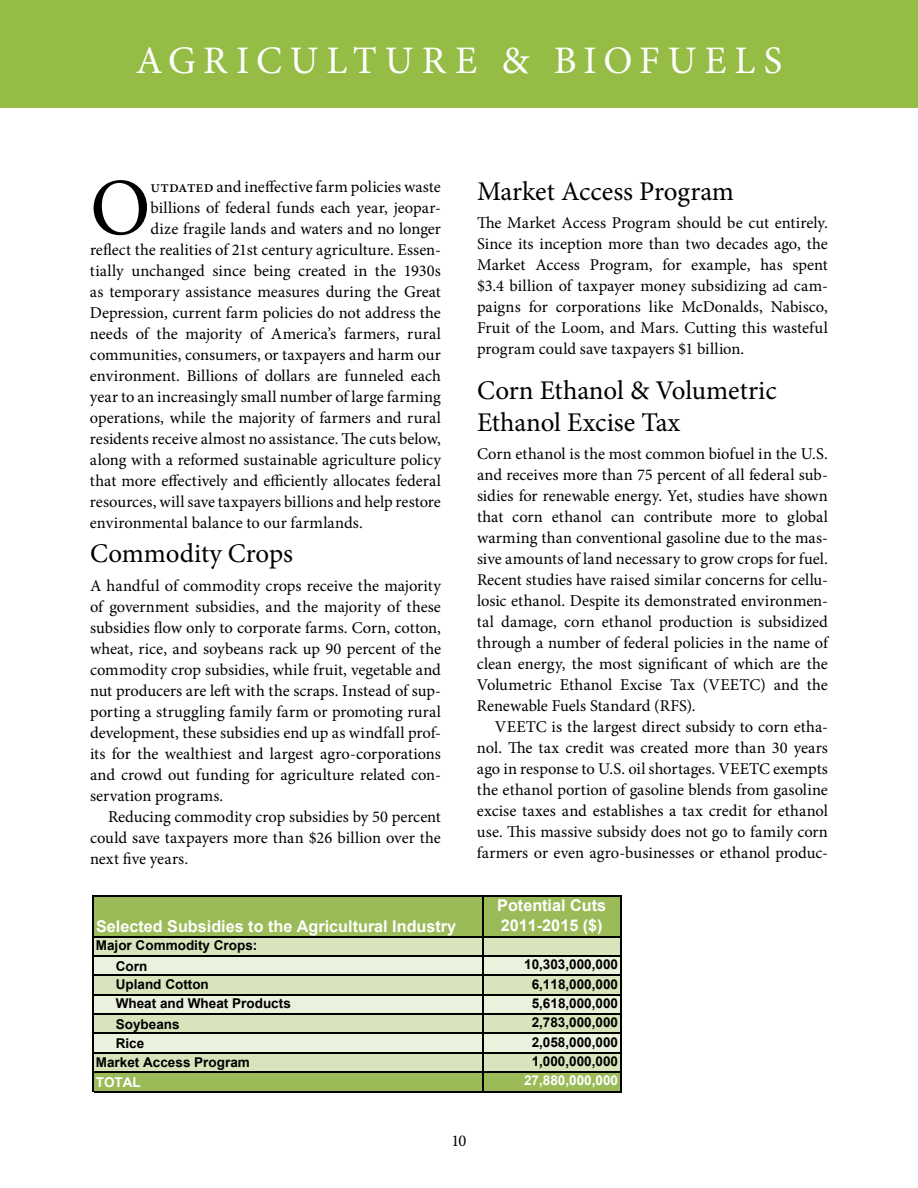
<style>
.page{position:relative;width:918px;height:1188px;background:#fff}
.page>*{position:absolute;margin:0;border:0;box-sizing:border-box;transform-origin:0 0}
.t1{font:81.15px "Minion Pro";color:#000}
.t2{font:39px "Minion Pro";letter-spacing:.205em;color:#fff}
.t3{font:27px/31.5px "Minion Pro";letter-spacing:-.005em;color:#000}
.t4{font:16.5px/21px "Minion Pro";letter-spacing:.005em;color:#000;text-align:justify}
.t5{font:700 16.2px/20.4px "Arial";color:#fff}
.t6{font:700 13.5px/20.7px "Arial";color:#000}
.t7{font:700 13.5px "Arial";color:#fff}
.s1{font-weight:500}
</style>
<div class="page">
<div style="left:94px;top:897px;width:527px;height:40px;background:#9bbb59"></div>
<div style="left:94px;top:937px;width:527px;height:19px;background:#d7e4bc"></div>
<div style="left:94px;top:956px;width:527px;height:19px;background:#eaf1dd"></div>
<div style="left:94px;top:975px;width:527px;height:20px;background:#d7e4bc"></div>
<div style="left:94px;top:995px;width:527px;height:19px;background:#eaf1dd"></div>
<div style="left:94px;top:1014px;width:527px;height:20px;background:#d7e4bc"></div>
<div style="left:94px;top:1033px;width:527px;height:20px;background:#eaf1dd"></div>
<div style="left:94px;top:1053px;width:527px;height:19px;background:#d7e4bc"></div>
<div style="left:94px;top:1072px;width:527px;height:20px;background:#9bbb59"></div>
<hr style="left:93px;top:895px;width:1px;height:197px;background:#000">
<hr style="left:482px;top:897px;width:1px;height:195px;background:#000">
<hr style="left:620px;top:897px;width:1px;height:195px;background:#000">
<hr style="left:94px;top:895px;width:527px;height:2px;background:#000">
<hr style="left:94px;top:936px;width:527px;height:1px;background:#000">
<hr style="left:94px;top:955px;width:527px;height:2px;background:#000">
<hr style="left:94px;top:975px;width:527px;height:1px;background:#000">
<hr style="left:94px;top:994px;width:527px;height:1px;background:#000">
<hr style="left:94px;top:1013px;width:527px;height:2px;background:#000">
<hr style="left:94px;top:1033px;width:527px;height:1px;background:#000">
<hr style="left:94px;top:1052px;width:527px;height:1px;background:#000">
<hr style="left:94px;top:1072px;width:527px;height:1px;background:#000">
<hr style="left:94px;top:1091px;width:527px;height:1px;background:#000">
<div style="left:0;top:0;width:918px;height:108px;background:#95bc45"></div>
<h2 class="t2" style="left:136px;top:34px;width:94px">AGRIC</h2>
<h2 class="t2" style="left:290px;top:34px;width:160px">ULTURE</h2>
<h2 class="t2" style="left:502px;top:34px;width:282px">&amp; BIO FUELS</h2>
<h1 class="t1" style="left:90px;top:154px;width:55px">O</h1>
<p class="t4" style="left:151px;top:176px;width:292px"><span class="s1">utdated</span> and ineffective farm policies waste</p>
<p class="t4" style="left:151px;top:197px;width:292px">billions of federal funds each year, jeopar-</p>
<p class="t4" style="left:151px;top:218px;width:292px">dize fragile lands and waters and no longer</p>
<p class="t4" style="left:90px;top:239px;width:352px">reflect the realities of 21st century agriculture. Essen-</p>
<p class="t4" style="left:90px;top:260px;width:353px">tially unchanged since being created in the 1930s</p>
<p class="t4" style="left:90px;top:281px;width:352px">as temporary assistance measures during the Great</p>
<p class="t4" style="left:90px;top:302px;width:352px">Depression, current farm policies do not address the</p>
<p class="t4" style="left:90px;top:323px;width:352px">needs of the majority of America’s farmers, rural</p>
<p class="t4" style="left:90px;top:344px;width:352px">communities, consumers, or taxpayers and harm our</p>
<p class="t4" style="left:90px;top:365px;width:352px">environment. Billions of dollars are funneled each</p>
<p class="t4" style="left:90px;top:386px;width:353px">year to an increasingly small number of large farming</p>
<p class="t4" style="left:90px;top:407px;width:352px">operations, while the majority of farmers and rural</p>
<p class="t4" style="left:90px;top:428px;width:353px">residents receive almost no assistance. The cuts below,</p>
<p class="t4" style="left:90px;top:449px;width:353px">along with a reformed sustainable agriculture policy</p>
<p class="t4" style="left:90px;top:470px;width:353px">that more effectively and efficiently allocates federal</p>
<p class="t4" style="left:90px;top:491px;width:352px">resources, will save taxpayers billions and help restore</p>
<p class="t4" style="left:90px;top:512px;width:273px">environmental balance to our farmlands.</p>
<h3 class="t3" style="left:90px;top:538px;width:205px">Commodity Crops</h3>
<p class="t4" style="left:90px;top:575px;width:353px">A handful of commodity crops receive the majority of government subsidies, and the majority of these subsidies flow only to corporate farms. Corn, cotton, wheat, rice, and soybeans rack up 90 percent of the commodity crop subsidies, while fruit, vegetable and nut producers are left with the scraps. Instead of sup&shy;porting a struggling family farm or promoting rural development, these subsidies end up as windfall prof&shy;its for the wealthiest and largest agro-corporations and crowd out funding for agriculture related con&shy;servation programs.</p>
<p class="t4" style="left:90px;top:806px;width:353px;text-indent:18px">Reducing commodity crop subsidies by 50 percent could save taxpayers more than $26 billion over the next five years.</p>
<p class="t5" style="left:96px;top:916px;width:362px">Selected Subsidies to the Agricultural Industry</p>
<p class="t6" style="left:116px;top:935px;width:143px;text-indent:-20px">Major Commodity Crops:<br>Corn</p>
<h3 class="t3" style="left:477px;top:175px;width:259px">Market Access Program</h3>
<p class="t4" style="left:477px;top:212px;width:353px">The Market Access Program should be cut entirely.<br>Since its inception more than two decades ago, the Market Access Program, for example, has spent $3.4 billion of taxpayer money subsidizing ad cam&shy;paigns for corporations like McDonalds, Nabisco, Fruit of the Loom, and Mars. Cutting this wasteful program could save taxpayers $1 billion.</p>
<h3 class="t3" style="left:477px;top:375px;width:301px">Corn Ethanol &amp; Volumetric<br>Ethanol Excise Tax</h3>
<p class="t4" style="left:477px;top:443px;width:353px">Corn ethanol is the most common biofuel in the U.S. and receives more than 75 percent of all federal sub&shy;sidies for renewable energy. Yet, studies have shown that corn ethanol can contribute more to global warming than conventional gasoline due to the mas&shy;sive amounts of land necessary to grow crops for fuel.<br>Recent studies have raised similar concerns for cellu&shy;losic ethanol. Despite its demonstrated environmen&shy;tal damage, corn ethanol production is subsidized through a number of federal policies in the name of clean energy, the most significant of which are the Volumetric Ethanol Excise Tax (VEETC) and the Renewable Fuels Standard (RFS).</p>
<p class="t4" style="left:477px;top:716px;width:353px;text-indent:18px">VEETC is the largest direct subsidy to corn etha&shy;nol. The tax credit was created more than 30 years ago in response to U.S. oil shortages. VEETC exempts the ethanol portion of gasoline blends from gasoline excise taxes and establishes a tax credit for ethanol use. This massive subsidy does not go to family corn farmers or even agro-businesses or ethanol produc-</p>
<p class="t5" style="left:497px;top:895px;width:110px">Potential Cuts<br>2011-2015 ($)</p>
<p class="t6" style="left:524px;top:955px;width:96px">10,303,000,000</p>
<p class="t6" style="left:116px;top:974px;width:95px">Upland Cotton</p>
<p class="t6" style="left:532px;top:974px;width:88px">6,118,000,000</p>
<p class="t6" style="left:116px;top:993px;width:177px">Wheat and Wheat Products</p>
<p class="t6" style="left:532px;top:993px;width:88px">5,618,000,000</p>
<p class="t6" style="left:116px;top:1014px;width:65px">Soybeans</p>
<p class="t6" style="left:532px;top:1013px;width:88px">2,783,000,000</p>
<p class="t6" style="left:116px;top:1033px;width:30px">Rice</p>
<p class="t6" style="left:532px;top:1032px;width:88px">2,058,000,000</p>
<p class="t6" style="left:96px;top:1053px;width:156px">Market Access Program</p>
<p class="t6" style="left:532px;top:1051px;width:88px">1,000,000,000</p>
<p class="t7" style="left:96px;top:1073px;width:47px">TOTAL</p>
<p class="t7" style="left:524px;top:1072px;width:96px">27,880,000,000</p>
<p class="t4" style="left:451px;top:1130px;width:17px">10</p>
</div>
